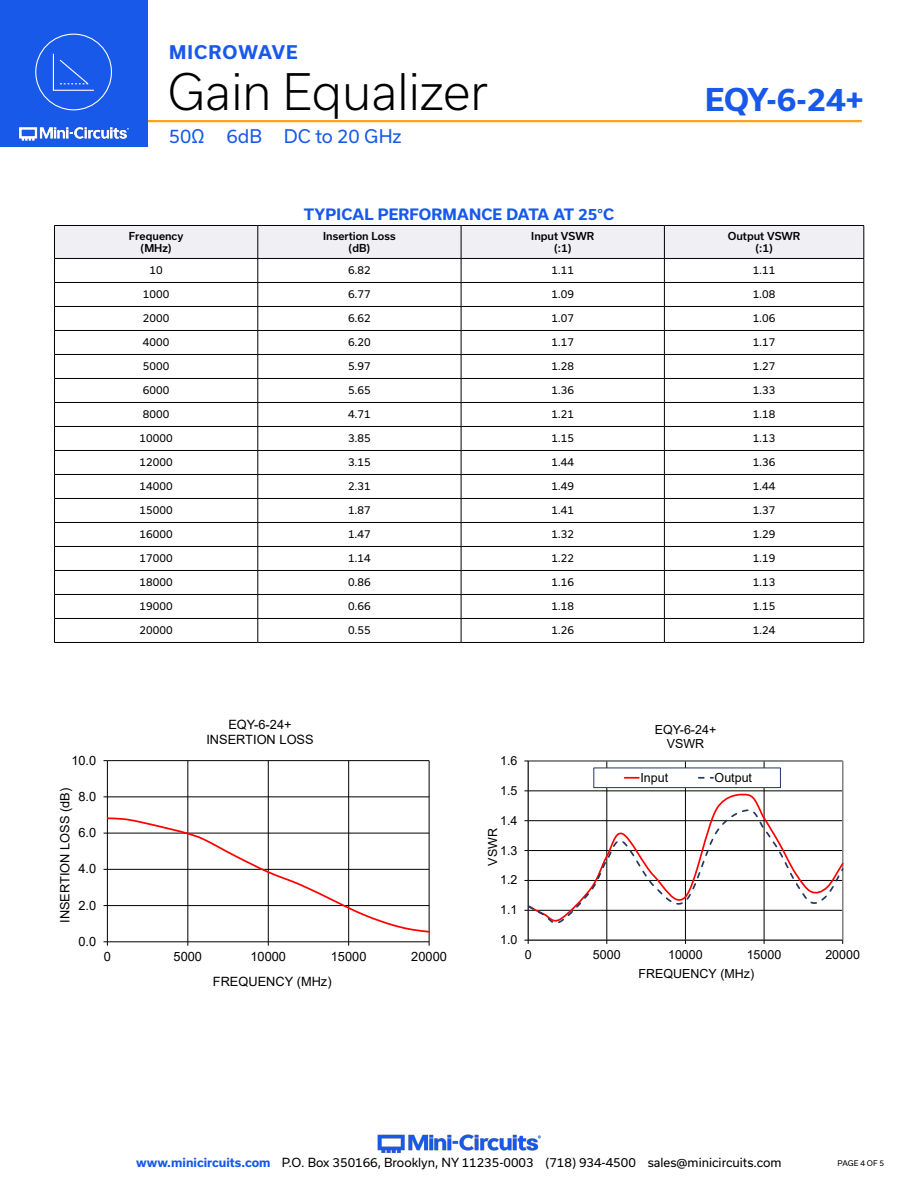
<style>
.page{position:relative;width:918px;height:1188px;background:#fff}
.page>*{position:absolute;margin:0;border:0;box-sizing:border-box;transform-origin:0 0}
.t1{font:300 48px "Usual";color:#000}
.t2{font:700 30px "Usual";color:#1859ea}
.t3{font:18px "Usual";color:#1859ea}
.t4{font:700 18px "Usual";letter-spacing:.06em;color:#1859ea}
.t5{font:700 15px "Usual";letter-spacing:.015em;color:#1859ea}
.t6{font:12.75px/14.7px "Arial";color:#000;text-align:center}
.t7{font:12.45px/14.4px "Arial";color:#000;text-align:center}
.t8{font:12px "Usual";color:#000}
.t9{font:10.5px "Usual";color:#000}
.t10{font:500 10.5px/12.6px "Usual";color:#000;text-align:center}
.t11{font:7.5px "Usual";color:#000}
.s1{font-weight:700;color:#1859ea}
</style>
<div class="page">
<hr style="left:129px;top:120px;width:733px;height:2px;background:#faa21b">
<div style="left:0;top:0;width:147px;height:147px;background:#1859ea"></div>
<img style="left:19px;top:126px;width:110px;height:15px">
<div style="left:35px;top:34px;width:77px;height:76px;border:1px solid #fff;border-radius:50%"></div>
<svg style="left:52px;top:53px;width:42px;height:38px"></svg>
<img style="left:377px;top:1134px;width:164px;height:19px">
<hr style="left:107px;top:797px;width:322px;height:1px;background:#000">
<hr style="left:107px;top:760px;width:322px;height:1px;background:#000">
<hr style="left:188px;top:761px;width:1px;height:181px;background:#000">
<hr style="left:268px;top:761px;width:1px;height:181px;background:#000">
<hr style="left:348px;top:761px;width:1px;height:181px;background:#000">
<hr style="left:429px;top:761px;width:1px;height:181px;background:#000">
<hr style="left:107px;top:761px;width:1px;height:181px;background:#000">
<hr style="left:107px;top:942px;width:322px;height:1px;background:#000">
<svg style="left:104px;top:816px;width:326px;height:118px"></svg>
<hr style="left:607px;top:761px;width:1px;height:179px;background:#000">
<hr style="left:685px;top:761px;width:1px;height:179px;background:#000">
<hr style="left:764px;top:761px;width:1px;height:179px;background:#000">
<div style="left:528px;top:761px;width:315px;height:179px;border:1px solid #949698"></div>
<hr style="left:528px;top:761px;width:1px;height:179px;background:#000">
<hr style="left:528px;top:940px;width:315px;height:1px;background:#000">
<svg style="left:524px;top:791px;width:319px;height:135px"></svg>
<div style="left:594px;top:768px;width:186px;height:20px;background:#fff"></div>
<div style="left:594px;top:768px;width:187px;height:20px;border:1px solid #203864"></div>
<svg style="left:625px;top:777px;width:14px;height:2px"></svg>
<svg style="left:699px;top:777px;width:14px;height:2px"></svg>
<svg style="left:54px;top:225px;width:811px;height:417px"></svg>
<hr style="left:54px;top:642px;width:204px;height:1px;background:#000">
<hr style="left:258px;top:642px;width:203px;height:1px;background:#000">
<hr style="left:461px;top:642px;width:203px;height:1px;background:#000">
<hr style="left:664px;top:642px;width:200px;height:1px;background:#000">
<h3 class="t4" style="left:169px;top:42px;width:130px">MICROWAVE</h3>
<h1 class="t1" style="left:168px;top:65px;width:322px">Gain Equalizer</h1>
<h3 class="t3" style="left:169px;top:125px;width:234px">50Ω 6dB DC to 20 GHz</h3>
<h3 class="t5" style="left:304px;top:206px;width:312px">TYPICAL PERFORMANCE DATA AT 25°C</h3>
<h2 class="t2" style="left:705px;top:82px;width:160px">EQY-6-24+</h2>
<p class="t10" style="left:129px;top:229px;width:56px">Frequency (MHz)</p>
<p class="t10" style="left:323px;top:229px;width:74px">Insertion Loss (dB)</p>
<p class="t10" style="left:531px;top:229px;width:64px">Input VSWR (:1)</p>
<p class="t10" style="left:728px;top:229px;width:74px">Output VSWR (:1)</p>
<p class="t9" style="left:150px;top:264px;width:15px">10</p>
<p class="t9" style="left:348px;top:264px;width:24px">6.82</p>
<p class="t9" style="left:551px;top:264px;width:24px">1.11</p>
<p class="t9" style="left:753px;top:264px;width:24px">1.11</p>
<p class="t9" style="left:143px;top:288px;width:28px">1000</p>
<p class="t9" style="left:348px;top:288px;width:24px">6.77</p>
<p class="t9" style="left:551px;top:288px;width:24px">1.09</p>
<p class="t9" style="left:753px;top:288px;width:24px">1.08</p>
<p class="t9" style="left:143px;top:312px;width:28px">2000</p>
<p class="t9" style="left:348px;top:312px;width:24px">6.62</p>
<p class="t9" style="left:551px;top:312px;width:24px">1.07</p>
<p class="t9" style="left:753px;top:312px;width:24px">1.06</p>
<p class="t9" style="left:143px;top:336px;width:28px">4000</p>
<p class="t9" style="left:348px;top:336px;width:24px">6.20</p>
<p class="t9" style="left:551px;top:336px;width:24px">1.17</p>
<p class="t9" style="left:753px;top:336px;width:24px">1.17</p>
<p class="t9" style="left:143px;top:360px;width:28px">5000</p>
<p class="t9" style="left:348px;top:360px;width:24px">5.97</p>
<p class="t9" style="left:551px;top:360px;width:24px">1.28</p>
<p class="t9" style="left:753px;top:360px;width:24px">1.27</p>
<p class="t9" style="left:143px;top:384px;width:28px">6000</p>
<p class="t9" style="left:348px;top:384px;width:24px">5.65</p>
<p class="t9" style="left:551px;top:384px;width:24px">1.36</p>
<p class="t9" style="left:753px;top:384px;width:24px">1.33</p>
<p class="t9" style="left:143px;top:408px;width:28px">8000</p>
<p class="t9" style="left:348px;top:408px;width:24px">4.71</p>
<p class="t9" style="left:551px;top:408px;width:24px">1.21</p>
<p class="t9" style="left:753px;top:408px;width:24px">1.18</p>
<p class="t9" style="left:140px;top:432px;width:34px">10000</p>
<p class="t9" style="left:348px;top:432px;width:24px">3.85</p>
<p class="t9" style="left:551px;top:432px;width:24px">1.15</p>
<p class="t9" style="left:753px;top:432px;width:24px">1.13</p>
<p class="t9" style="left:140px;top:456px;width:34px">12000</p>
<p class="t9" style="left:348px;top:456px;width:24px">3.15</p>
<p class="t9" style="left:551px;top:456px;width:24px">1.44</p>
<p class="t9" style="left:753px;top:456px;width:24px">1.36</p>
<p class="t9" style="left:140px;top:480px;width:34px">14000</p>
<p class="t9" style="left:348px;top:480px;width:24px">2.31</p>
<p class="t9" style="left:551px;top:480px;width:24px">1.49</p>
<p class="t9" style="left:753px;top:480px;width:24px">1.44</p>
<p class="t9" style="left:140px;top:504px;width:34px">15000</p>
<p class="t9" style="left:348px;top:504px;width:24px">1.87</p>
<p class="t9" style="left:551px;top:504px;width:24px">1.41</p>
<p class="t9" style="left:753px;top:504px;width:24px">1.37</p>
<p class="t9" style="left:140px;top:528px;width:34px">16000</p>
<p class="t9" style="left:348px;top:528px;width:24px">1.47</p>
<p class="t9" style="left:551px;top:528px;width:24px">1.32</p>
<p class="t9" style="left:753px;top:528px;width:24px">1.29</p>
<p class="t9" style="left:140px;top:552px;width:34px">17000</p>
<p class="t9" style="left:348px;top:552px;width:24px">1.14</p>
<p class="t9" style="left:551px;top:552px;width:24px">1.22</p>
<p class="t9" style="left:753px;top:552px;width:24px">1.19</p>
<p class="t9" style="left:140px;top:576px;width:34px">18000</p>
<p class="t9" style="left:348px;top:576px;width:24px">0.86</p>
<p class="t9" style="left:551px;top:576px;width:24px">1.16</p>
<p class="t9" style="left:753px;top:576px;width:24px">1.13</p>
<p class="t9" style="left:140px;top:600px;width:34px">19000</p>
<p class="t9" style="left:348px;top:600px;width:24px">0.66</p>
<p class="t9" style="left:551px;top:600px;width:24px">1.18</p>
<p class="t9" style="left:753px;top:600px;width:24px">1.15</p>
<p class="t9" style="left:140px;top:624px;width:34px">20000</p>
<p class="t9" style="left:348px;top:624px;width:24px">0.55</p>
<p class="t9" style="left:551px;top:624px;width:24px">1.26</p>
<p class="t9" style="left:753px;top:624px;width:24px">1.24</p>
<p class="t6" style="left:71px;top:753px;width:26px">10.0</p>
<p class="t6" style="left:58px;top:923px;width:137px;rotate:-90deg">INSERTION LOSS (dB)</p>
<p class="t6" style="left:79px;top:789px;width:19px">8.0</p>
<p class="t6" style="left:79px;top:825px;width:19px">6.0</p>
<p class="t6" style="left:79px;top:862px;width:19px">4.0</p>
<p class="t6" style="left:79px;top:898px;width:19px">2.0</p>
<p class="t6" style="left:206px;top:718px;width:109px">EQY-6-24+<br>INSERTION LOSS</p>
<p class="t7" style="left:500px;top:753px;width:19px">1.6</p>
<p class="t7" style="left:500px;top:783px;width:19px">1.5</p>
<p class="t7" style="left:500px;top:813px;width:19px">1.4</p>
<p class="t7" style="left:486px;top:866px;width:39px;rotate:-90deg">VSWR</p>
<p class="t7" style="left:500px;top:843px;width:19px">1.3</p>
<p class="t7" style="left:500px;top:873px;width:19px">1.2</p>
<p class="t7" style="left:500px;top:903px;width:19px">1.1</p>
<p class="t7" style="left:655px;top:722px;width:63px">EQY-6-24+<br>VSWR</p>
<p class="t7" style="left:640px;top:770px;width:29px">Input</p>
<p class="t7" style="left:715px;top:770px;width:39px">Output</p>
<p class="t6" style="left:79px;top:934px;width:19px">0.0</p>
<p class="t7" style="left:500px;top:932px;width:19px">1.0</p>
<p class="t6" style="left:104px;top:949px;width:9px">0</p>
<p class="t6" style="left:174px;top:949px;width:30px">5000</p>
<p class="t6" style="left:250px;top:949px;width:37px">10000</p>
<p class="t6" style="left:331px;top:949px;width:37px">15000</p>
<p class="t6" style="left:411px;top:949px;width:37px">20000</p>
<p class="t7" style="left:525px;top:947px;width:8px">0</p>
<p class="t7" style="left:593px;top:947px;width:29px">5000</p>
<p class="t7" style="left:668px;top:947px;width:36px">10000</p>
<p class="t7" style="left:747px;top:947px;width:36px">15000</p>
<p class="t7" style="left:825px;top:947px;width:36px">20000</p>
<p class="t6" style="left:213px;top:974px;width:120px">FREQUENCY (MHz)</p>
<p class="t7" style="left:639px;top:967px;width:117px">FREQUENCY (MHz)</p>
<p class="t8" style="left:136px;top:1156px;width:647px"><span class="s1">www.minicircuits.com</span> P.O. Box 350166, Brooklyn, NY 11235-0003 (718) 934-4500 sales@minicircuits.com</p>
<p class="t11" style="left:838px;top:1159px;width:48px">PAGE 4 OF 5</p>
</div>
